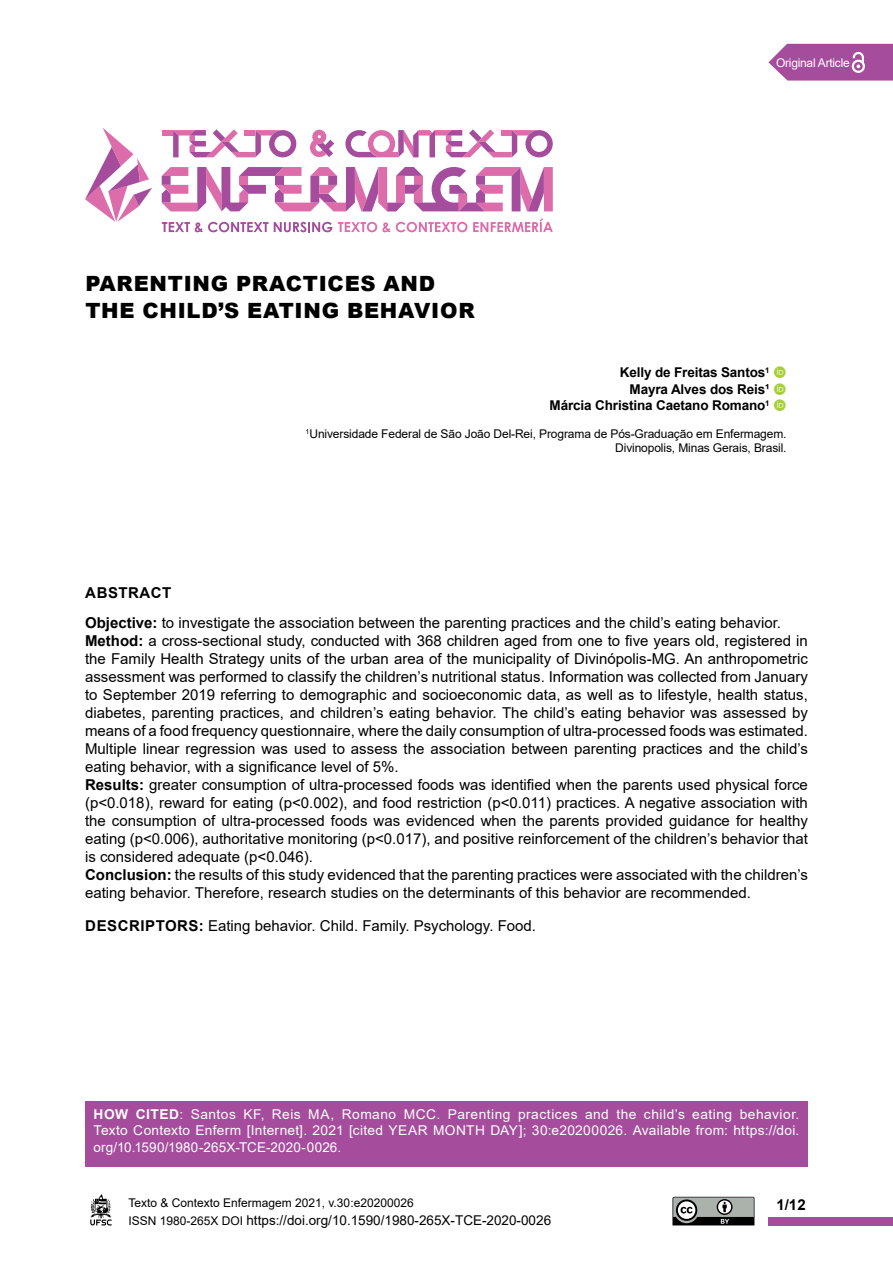
<style>
.page{position:relative;width:893px;height:1263px;background:#fff}
.page>*{position:absolute;margin:0;border:0;box-sizing:border-box;transform-origin:0 0}
.t1{font:900 21px/27px "Arial";letter-spacing:.035em;color:#000}
.t2{font:15px/18px "Arial";color:#000}
.t3{font:700 15px "Arial";color:#000}
.t4{font:13.5px/16.2px "Arial";letter-spacing:.02em;color:#fff;text-align:justify}
.t5{font:700 13.5px/16.5px "Arial";letter-spacing:-.01em;color:#000;text-align:right}
.t6{font:13.5px "Arial";color:#000}
.t7{font:12px/14.4px "Arial";letter-spacing:-.01em;color:#000;text-align:right}
.t8{font:12px "Arial";letter-spacing:-.02em;color:#fff}
.s1{font-weight:700}
.s2{font-size:12px}
</style>
<div class="page">
<div style="left:769px;top:1217px;width:124px;height:8px;background:#a54d9c"></div>
<svg style="left:90px;top:1194px;width:22px;height:31px"></svg>
<svg style="left:162px;top:167px;width:391px;height:45px"></svg>
<div style="left:162px;top:130px;width:11px;height:6px;background:#dd6daa"></div>
<svg style="left:173px;top:129px;width:123px;height:28px"></svg>
<svg style="left:310px;top:129px;width:243px;height:28px"></svg>
<svg style="left:162px;top:222px;width:106px;height:10px"></svg>
<svg style="left:274px;top:222px;width:58px;height:10px"></svg>
<svg style="left:338px;top:222px;width:129px;height:10px"></svg>
<svg style="left:473px;top:219px;width:80px;height:13px"></svg>
<svg style="left:85px;top:128px;width:67px;height:94px"></svg>
<svg style="left:768px;top:44px;width:125px;height:37px;background:#af61a7"></svg>
<svg style="left:672px;top:1197px;width:83px;height:29px;background:#777b78"></svg>
<div style="left:85px;top:1101px;width:723px;height:66px;background:#a54d9c"></div>
<h1 class="t1" style="left:85px;top:270px;width:391px">PARENTING PRACTICES AND<br>THE CHILD’S EATING BEHAVIOR</h1>
<p class="t8" style="left:776px;top:54px;width:75px">Original Article</p>
<p class="t5" style="left:550px;top:365px;width:222px">Kelly de Freitas Santos<sup>1<br></sup>Mayra Alves dos Reis¹<br>Márcia Christina Caetano Romano<sup>1</sup></p>
<p class="t7" style="left:306px;top:426px;width:482px"><sup>1</sup>Universidade Federal de São João Del-Rei, Programa de Pós-Graduação em Enfermagem.<br>Divinopolis, Minas Gerais, Brasil.</p>
<p class="t2" style="left:85px;top:577px;width:697px;line-height:30.8px"><span class="s1">ABSTRACT<br>Objective:</span> to investigate the association between the parenting practices and the child’s eating behavior.</p>
<p class="t2" style="left:85px;top:632px;width:724px"><span class="s1">Method:</span> a cross-sectional study, conducted with 368 children aged from one to five years old, registered in the Family Health Strategy units of the urban area of the municipality of Divinópolis-MG. An anthropometric assessment was performed to classify the children’s nutritional status. Information was collected from January to September 2019 referring to demographic and socioeconomic data, as well as to lifestyle, health status, diabetes, parenting practices, and children’s eating behavior. The child’s eating behavior was assessed by means of a food frequency questionnaire, where the daily consumption of ultra-processed foods was estimated.<br>Multiple linear regression was used to assess the association between parenting practices and the child’s eating behavior, with a significance level of 5%.<br><span class="s1">Results:</span> greater consumption of ultra-processed foods was identified when the parents used physical force (p&lt;0.018), reward for eating (p&lt;0.002), and food restriction (p&lt;0.011) practices. A negative association with the consumption of ultra-processed foods was evidenced when the parents provided guidance for healthy eating (p&lt;0.006), authoritative monitoring (p&lt;0.017), and positive reinforcement of the children’s behavior that is considered adequate (p&lt;0.046).<br><span class="s1">Conclusion:</span> the results of this study evidenced that the parenting practices were associated with the children’s eating behavior. Therefore, research studies on the determinants of this behavior are recommended.</p>
<p class="t2" style="left:85px;top:917px;width:452px"><span class="s1">DESCRIPTORS:</span> Eating behavior. Child. Family. Psychology. Food.</p>
<p class="t4" style="left:94px;top:1106px;width:707px"><span class="s1">HOW CITED</span>: Santos KF, Reis MA, Romano MCC. Parenting practices and the child’s eating behavior.<br>Texto Contexto Enferm [Internet]. 2021 [cited YEAR MONTH DAY]; 30:e20200026. Available from: https://doi. org/10.1590/1980-265X-TCE-2020-0026.</p>
<p class="t7" style="left:128px;top:1196px;width:287px">Texto &amp; Contexto Enfermagem 2021, v.30:e20200026</p>
<p class="t6" style="left:128px;top:1211px;width:424px"><span class="s2">ISSN 1980-265X DOI</span> https://doi.org/10.1590/1980-265X-TCE-2020-0026</p>
<p class="t3" style="left:776px;top:1194px;width:31px">1/12</p>
</div>
